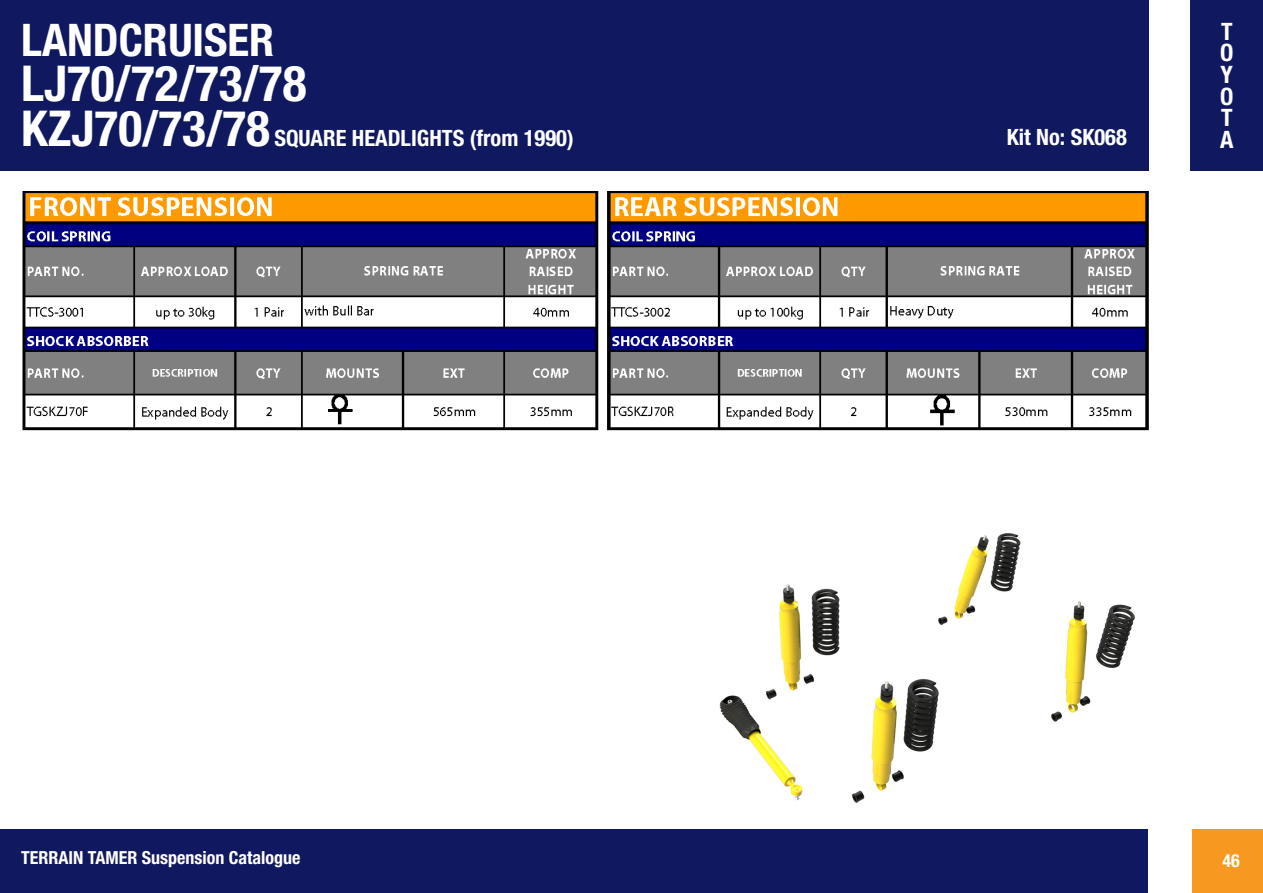
<style>
.page{position:relative;width:1263px;height:893px;background:#fff}
.page>*{position:absolute;margin:0;border:0;box-sizing:border-box;transform-origin:0 0}
.t1{font:700 condensed 49.5px "Helvetica Neue";color:#fff}
.t2{font:700 condensed 45px "Helvetica Neue";color:#fff}
.t3{font:700 condensed 24px "Helvetica Neue";color:#fff}
.t4{font:700 condensed 22.5px "Helvetica Neue";color:#fff}
.t5{font:700 condensed 18px "Helvetica Neue";color:#fff}
.s1{font-size:49.5px}
</style>
<div class="page">
<div style="left:0;top:829px;width:1148px;height:64px;background:#10195f"></div>
<div style="left:1192px;top:829px;width:71px;height:64px;background:#f79820"></div>
<div style="left:1190px;top:0;width:73px;height:170px;background:#10195f"></div>
<div style="left:0;top:0;width:1148px;height:170px;background:#10195f"></div>
<img style="left:22px;top:191px;width:1126px;height:240px">
<img style="left:719px;top:533px;width:416px;height:270px">
<p class="t2" style="left:21px;top:13px;width:254px">LANDCRUISER</p>
<p class="t1" style="left:21px;top:54px;width:287px">LJ70/72/73/78</p>
<p class="t4" style="left:21px;top:125px;width:554px"><span class="s1">KZJ70/73/78</span> SQUARE HEADLIGHTS (from 1990)</p>
<p class="t4" style="left:1007px;top:123px;width:122px">Kit No: SK068</p>
<p class="t3" style="left:1221px;top:17px;width:13px">T</p>
<p class="t3" style="left:1220px;top:38px;width:15px">O</p>
<p class="t3" style="left:1220px;top:60px;width:14px">Y</p>
<p class="t3" style="left:1220px;top:82px;width:15px">O</p>
<p class="t3" style="left:1221px;top:103px;width:13px">T</p>
<p class="t3" style="left:1220px;top:125px;width:15px">A</p>
<p class="t5" style="left:21px;top:847px;width:281px">TERRAIN TAMER Suspension Catalogue</p>
<p class="t5" style="left:1222px;top:849px;width:19px">46</p>
</div>
